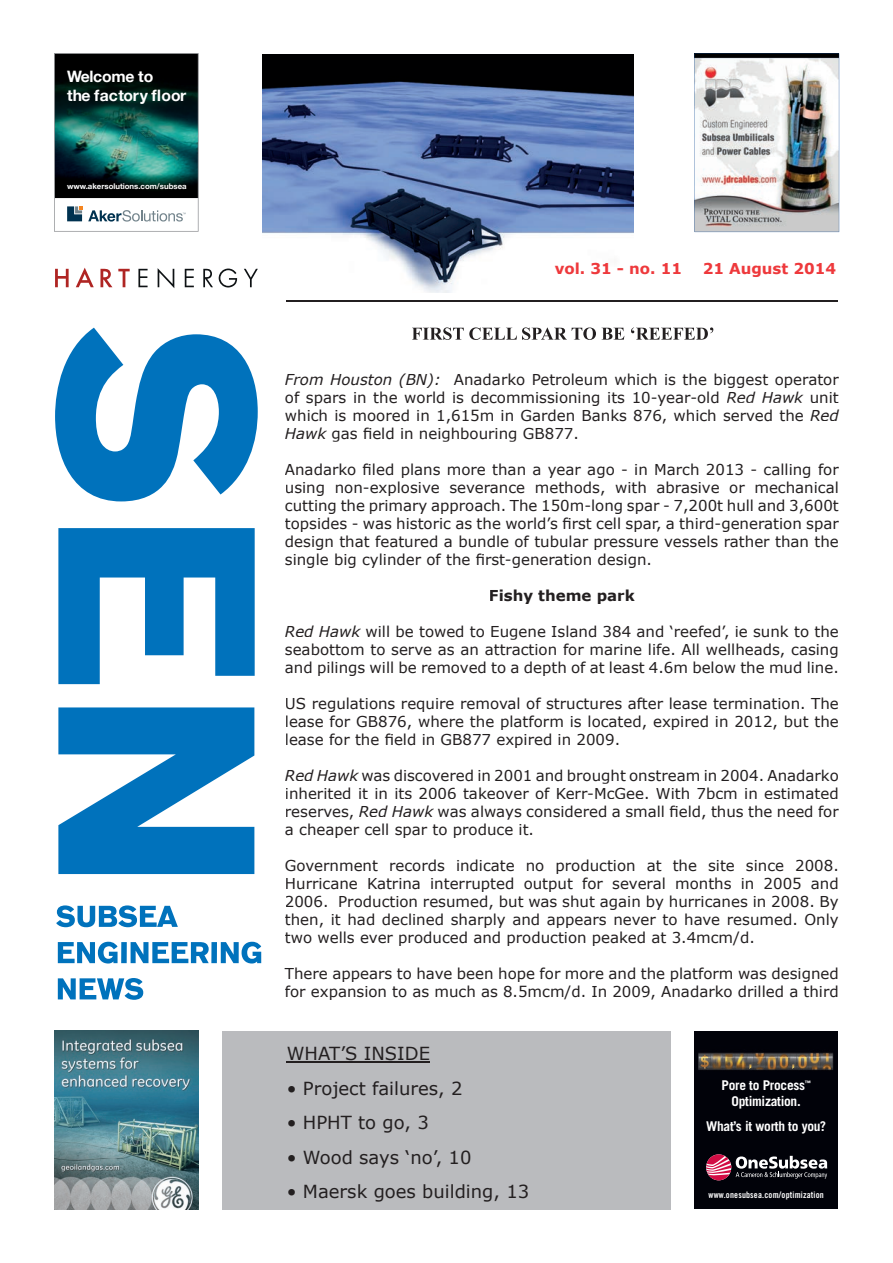
<style>
.page{position:relative;width:893px;height:1263px;background:#fff}
.page>*{position:absolute;margin:0;border:0;box-sizing:border-box;transform-origin:0 0}
.t1{font:18px "Verdana";color:#231f20}
.t2{font:700 15.75px/19.4px "Helvetica Neue";color:#fff}
.t3{font:15px/18px "Verdana";color:#231f20;text-align:justify}
.t4{font:700 15px "Verdana";color:#ee393c}
.t5{font:700 15px "Verdana";color:#231f20}
.t6{font:700 13.5px/16.5px "Trade Gothic LT Std";letter-spacing:-.02em;color:#fff;text-align:center}
.t7{font:9px "Trade Gothic LT Std Bd Cn 20";letter-spacing:.02em;color:#fff}
.t8{font:700 7.8px "Helvetica Neue";color:#fff}
.s1{font-style:italic}
</style>
<div class="page">
<img style="left:263px;top:54px;width:371px;height:238px">
<div style="left:222px;top:1031px;width:449px;height:178px;background:#babbbe"></div>
<hr style="left:286px;top:300px;width:552px;height:2px;background:#231f20">
<svg style="left:56px;top:905px;width:122px;height:22px"></svg>
<svg style="left:58px;top:942px;width:60px;height:21px"></svg>
<div style="left:121px;top:942px;width:6px;height:21px;background:#0072bc"></div>
<svg style="left:131px;top:942px;width:78px;height:21px"></svg>
<div style="left:211px;top:942px;width:6px;height:21px;background:#0072bc"></div>
<svg style="left:221px;top:942px;width:40px;height:21px"></svg>
<svg style="left:58px;top:978px;width:85px;height:22px"></svg>
<svg style="left:55px;top:328px;width:203px;height:173px"></svg>
<svg style="left:58px;top:528px;width:197px;height:156px"></svg>
<svg style="left:58px;top:707px;width:196px;height:167px"></svg>
<svg style="left:138px;top:269px;width:10px;height:18px"></svg>
<svg style="left:158px;top:268px;width:16px;height:20px"></svg>
<svg style="left:185px;top:269px;width:9px;height:18px"></svg>
<svg style="left:203px;top:269px;width:10px;height:18px"></svg>
<svg style="left:219px;top:269px;width:18px;height:18px"></svg>
<svg style="left:244px;top:269px;width:14px;height:18px"></svg>
<svg style="left:55px;top:269px;width:14px;height:18px"></svg>
<svg style="left:76px;top:268px;width:18px;height:19px"></svg>
<svg style="left:100px;top:269px;width:12px;height:18px"></svg>
<svg style="left:118px;top:269px;width:12px;height:18px"></svg>
<svg style="left:412px;top:327px;width:301px;height:13px"></svg>
<svg style="left:54px;top:53px;width:145px;height:179px;background:#385d5a"></svg>
<img style="left:695px;top:53px;width:144px;height:179px">
<img style="left:54px;top:1031px;width:145px;height:178px">
<hr style="left:287px;top:1061px;width:143px;height:1px;background:#231f20">
<div style="left:694px;top:1031px;width:144px;height:177px;background:#010209"></div>
<img style="left:698px;top:1052px;width:136px;height:19px">
<svg style="left:706px;top:1154px;width:121px;height:26px"></svg>
<p class="t2" style="left:67px;top:67px;width:121px">Welcome to<br>the factory floor</p>
<p class="t8" style="left:67px;top:180px;width:121px">www.akersolutions.com/subsea</p>
<p class="t4" style="left:555px;top:259px;width:129px">vol. 31 - no. 11</p>
<p class="t4" style="left:703px;top:259px;width:135px">21 August 2014</p>
<p class="t3" style="left:285px;top:370px;width:555px"><span class="s1">From Houston (BN):</span> Anadarko Petroleum which is the biggest operator of spars in the world is decommissioning its 10-year-old <span class="s1">Red Hawk</span> unit which is moored in 1,615m in Garden Banks 876, which served the <span class="s1">Red Hawk</span> gas field in neighbouring GB877.</p>
<p class="t3" style="left:285px;top:460px;width:555px">Anadarko filed plans more than a year ago - in March 2013 - calling for using non-explosive severance methods, with abrasive or mechanical cutting the primary approach. The 150m-long spar - 7,200t hull and 3,600t topsides - was historic as the world’s first cell spar, a third-generation spar design that featured a bundle of tubular pressure vessels rather than the single big cylinder of the first-generation design.</p>
<p class="t5" style="left:489px;top:585px;width:147px">Fishy theme park</p>
<p class="t3" style="left:285px;top:622px;width:555px"><span class="s1">Red Hawk</span> will be towed to Eugene Island 384 and ‘reefed’, ie sunk to the seabottom to serve as an attraction for marine life. All wellheads, casing and pilings will be removed to a depth of at least 4.6m below the mud line.</p>
<p class="t3" style="left:285px;top:694px;width:555px">US regulations require removal of structures after lease termination. The lease for GB876, where the platform is located, expired in 2012, but the lease for the field in GB877 expired in 2009.</p>
<p class="t3" style="left:285px;top:766px;width:555px"><span class="s1">Red Hawk</span> was discovered in 2001 and brought onstream in 2004. Anadarko inherited it in its 2006 takeover of Kerr-McGee. With 7bcm in estimated reserves, <span class="s1">Red Hawk</span> was always considered a small field, thus the need for a cheaper cell spar to produce it.</p>
<p class="t3" style="left:285px;top:856px;width:555px">Government records indicate no production at the site since 2008.<br>Hurricane Katrina interrupted output for several months in 2005 and 2006. Production resumed, but was shut again by hurricanes in 2008. By then, it had declined sharply and appears never to have resumed. Only two wells ever produced and production peaked at 3.4mcm/d.</p>
<p class="t3" style="left:285px;top:964px;width:555px">There appears to have been hope for more and the platform was designed for expansion to as much as 8.5mcm/d. In 2009, Anadarko drilled a third</p>
<p class="t1" style="left:287px;top:1041px;width:145px">WHAT’S INSIDE</p>
<p class="t1" style="left:287px;top:1076px;width:177px">• Project failures, 2</p>
<p class="t1" style="left:287px;top:1110px;width:144px">• HPHT to go, 3</p>
<p class="t1" style="left:287px;top:1145px;width:186px">• Wood says ‘no’, 10</p>
<p class="t1" style="left:287px;top:1179px;width:244px">• Maersk goes building, 13</p>
<p class="t6" style="left:721px;top:1077px;width:91px">Pore to Process<sup>™<br></sup>Optimization.</p>
<p class="t6" style="left:706px;top:1118px;width:122px">What’s it worth to you?</p>
<p class="t7" style="left:708px;top:1189px;width:117px">www.onesubsea.com/optimization</p>
</div>
